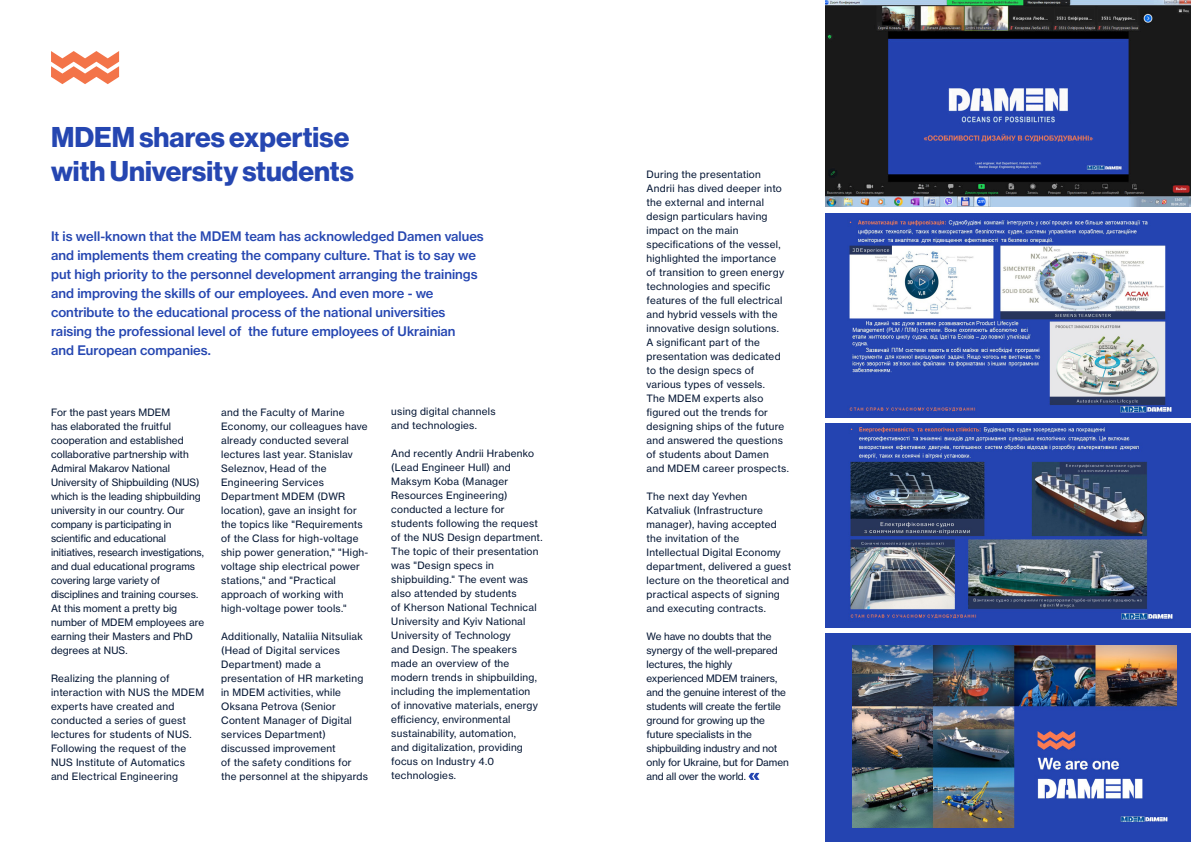
<style>
.page{position:relative;width:1191px;height:842px;background:#fff}
.page>*{position:absolute;margin:0;border:0;box-sizing:border-box;transform-origin:0 0}
.t1{font:28px/34px "N Haas Grotesk DS Pro 75 Bd";color:#2546b1}
.t2{font:13px/19px "N Haas Grotesk TX Pro 65 Md";color:#2546b1}
.t3{font:10px/14px "N Haas Grotesk TX Pro 55 Rg";letter-spacing:.02em;color:#031533}
.t4{font:10px/14px "N Haas Grotesk TX Pro 55 Rg";color:#031533}
.t5{font:10px/14px "N Haas Grotesk TX Pro 55 Rg";letter-spacing:-.005em;color:#031533}
</style>
<div class="page">
<svg style="left:748px;top:773px;width:11px;height:7px"></svg>
<img style="left:826px;top:1px;width:365px;height:206px">
<div style="left:826px;top:213px;width:365px;height:204px;background:#2444b1"></div>
<img style="left:849px;top:219px;width:323px;height:195px">
<div style="left:825px;top:423px;width:366px;height:204px;background:#2444b1"></div>
<img style="left:850px;top:427px;width:323px;height:194px">
<div style="left:826px;top:633px;width:365px;height:209px;background:#2444b1"></div>
<img style="left:853px;top:646px;width:323px;height:182px">
<svg style="left:51px;top:51px;width:68px;height:33px"></svg>
<h1 class="t1" style="left:51px;top:120px;width:304px">MDEM shares expertise with University students</h1>
<p class="t2" style="left:51px;top:227px;width:434px">It is well-known that the MDEM team has acknowledged Damen values and implements them creating the company culture. That is to say we put high priority to the personnel development arranging the trainings and improving the skills of our employees. And even more - we contribute to the educational process of the national universities raising the professional level of the future employees of Ukrainian<br>and European companies.</p>
<p class="t4" style="left:51px;top:405px;width:155px">For the past years MDEM<br>has elaborated the fruitful cooperation and established collaborative partnership with<br>Admiral Makarov National<br>University of Shipbuilding (NUS) which is the leading shipbuilding university in our country. Our company is participating in scientific and educational initiatives, research investigations, and dual educational programs covering large variety of disciplines and training courses.<br>At this moment a pretty big number of MDEM employees are earning their Masters and PhD degrees at NUS.</p>
<p class="t3" style="left:51px;top:671px;width:155px">Realizing the planning of interaction with NUS the MDEM experts have created and conducted a series of guest lectures for students of NUS.<br>Following the request of the<br>NUS Institute of Automatics and Electrical Engineering</p>
<p class="t3" style="left:221px;top:405px;width:149px">and the Faculty of Marine<br>Economy, our colleagues have already conducted several lectures last year. Stanislav<br>Seleznov, Head of the<br>Engineering Services<br>Department MDEM (DWR location), gave an insight for the topics like "Requirements of the Class for high-voltage ship power generation," "High&shy;voltage ship electrical power stations," and "Practical approach of working with high-voltage power tools."</p>
<p class="t3" style="left:221px;top:629px;width:148px">Additionally, Nataliia Nitsuliak (Head of Digital services<br>Department) made a presentation of HR marketing in MDEM activities, while<br>Oksana Petrova (Senior<br>Content Manager of Digital services Department) discussed improvement<br>of the safety conditions for the personnel at the shipyards</p>
<p class="t3" style="left:391px;top:405px;width:106px">using digital channels and technologies.</p>
<p class="t3" style="left:391px;top:447px;width:153px">And recently Andrii Hrabenko (Lead Engineer Hull) and<br>Maksym Koba (Manager<br>Resources Engineering) conducted a lecture for students following the request of the NUS Design department.<br>The topic of their presentation was "Design specs in shipbuilding." The event was also attended by students<br>of Kherson National Technical<br>University and Kyiv National<br>University of Technology<br>and Design. The speakers made an overview of the modern trends in shipbuilding, including the implementation<br>of innovative materials, energy efficiency, environmental sustainability, automation,<br>and digitalization, providing focus on Industry 4.0 technologies.</p>
<p class="t3" style="left:646px;top:167px;width:144px">During the presentation<br>Andrii has dived deeper into the external and internal design particulars having impact on the main specifications of the vessel, highlighted the importance<br>of transition to green energy technologies and specific features of the full electrical and hybrid vessels with the innovative design solutions.<br>A significant part of the presentation was dedicated to the design specs of various types of vessels.<br>The MDEM experts also figured out the trends for designing ships of the future and answered the questions of students about Damen and MDEM career prospects.</p>
<p class="t3" style="left:646px;top:489px;width:146px">The next day Yevhen<br>Katvaliuk (Infrastructure manager), having accepted the invitation of the<br>Intellectual Digital Economy department, delivered a guest lecture on the theoretical and practical aspects of signing and executing contracts.</p>
<p class="t5" style="left:646px;top:629px;width:144px">We have no doubts that the synergy of the well-prepared lectures, the highly experienced MDEM trainers, and the genuine interest of the students will create the fertile ground for growing up the future specialists in the shipbuilding industry and not only for Ukraine, but for Damen and all over the world.</p>
</div>
